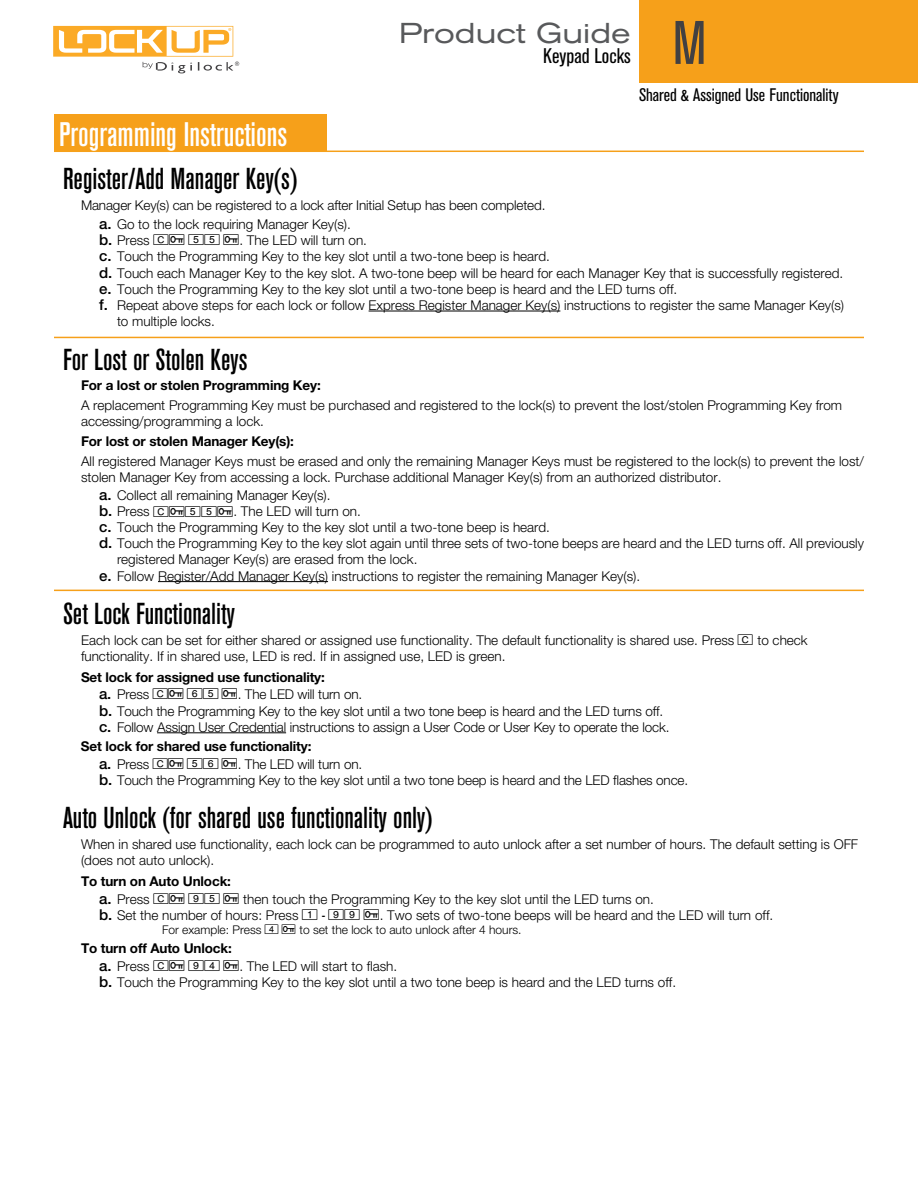
<style>
.page{position:relative;width:918px;height:1188px;background:#fff}
.page>*{position:absolute;margin:0;border:0;box-sizing:border-box;transform-origin:0 0}
.t1{font:500 condensed 33.75px "Akzidenz Grotesk BE";color:#fff}
.t2{font:500 condensed 30px "Akzidenz Grotesk BE";color:#000}
.t3{font:expanded 28.5px "Akzidenz Grotesk BE";color:#58595b}
.t4{font:condensed 21px "Akzidenz Grotesk BE";color:#000}
.t5{font:condensed 18px "Akzidenz Grotesk BE";color:#000}
.t6{font:300 13.5px/16.2px "Helvetica Neue";color:#000}
.t7{font:700 13.5px/17.7px "Helvetica Neue";letter-spacing:-.01em;color:#000}
.t8{font:300 12px "Helvetica Neue";color:#000}
.s1{font-stretch:condensed;font-size:60.75px;color:#414042}
.s2{font-family:"Helvetica Neue LT Std";font-weight:500;font-size:15px}
.s3{font-weight:300}
</style>
<div class="page">
<div style="left:639px;top:0;width:279px;height:83px;background:#f6a01a"></div>
<svg style="left:53px;top:26px;width:186px;height:47px"></svg>
<hr style="left:369px;top:311px;width:191px;height:1px;background:#000">
<hr style="left:54px;top:337px;width:810px;height:1px;background:#f6a01a">
<hr style="left:158px;top:581px;width:170px;height:1px;background:#000">
<hr style="left:54px;top:590px;width:810px;height:1px;background:#f6a01a">
<hr style="left:157px;top:732px;width:129px;height:1px;background:#000">
<hr style="left:54px;top:151px;width:810px;height:1px;background:#f6a01a">
<div style="left:54px;top:115px;width:272px;height:37px;background:#f6a01a"></div>
<h3 class="t3" style="left:399px;top:23px;width:309px">Product Guide <span class="s1">M</span></h3>
<h3 class="t4" style="left:543px;top:48px;width:89px">Keypad Locks</h3>
<h1 class="t1" style="left:59px;top:122px;width:230px">Programming Instructions</h1>
<h3 class="t5" style="left:639px;top:89px;width:201px">Shared &amp; Assigned Use Functionality</h3>
<h2 class="t2" style="left:63px;top:168px;width:236px">Register/Add Manager Key(s)</h2>
<p class="t6" style="left:99px;top:197px;width:448px;line-height:19.2px;text-indent:-18px">Manager Key(s) can be registered to a lock after Initial Setup has been completed. <span class="s2">a.</span> Go to the lock requiring Manager Key(s).</p>
<p class="t6" style="left:99px;top:234px;width:52px"><span class="s2">b.</span> Press</p>
<p class="t6" style="left:239px;top:234px;width:129px">. The LED will turn on.</p>
<p class="t6" style="left:99px;top:250px;width:453px"><span class="s2">c.</span> Touch the Programming Key to the key slot until a two-tone beep is heard.</p>
<p class="t6" style="left:99px;top:266px;width:746px"><span class="s2">d.</span> Touch each Manager Key to the key slot. A two-tone beep will be heard for each Manager Key that is successfully registered.</p>
<p class="t6" style="left:99px;top:282px;width:580px"><span class="s2">e.</span> Touch the Programming Key to the key slot until a two-tone beep is heard and the LED turns off.</p>
<p class="t6" style="left:99px;top:298px;width:747px"><span class="s2">f.</span> Repeat above steps for each lock or follow Express Register Manager Key(s) instructions to register the same Manager Key(s)</p>
<p class="t6" style="left:117px;top:315px;width:99px">to multiple locks.</p>
<h2 class="t2" style="left:63px;top:348px;width:186px">For Lost or Stolen Keys</h2>
<p class="t7" style="left:81px;top:378px;width:241px">For a lost or stolen Programming Key:</p>
<p class="t6" style="left:81px;top:398px;width:763px">A replacement Programming Key must be purchased and registered to the lock(s) to prevent the lost/stolen Programming Key from accessing/programming a lock.</p>
<p class="t7" style="left:81px;top:434px;width:215px">For lost or stolen Manager Key(s):</p>
<p class="t6" style="left:81px;top:454px;width:784px">All registered Manager Keys must be erased and only the remaining Manager Keys must be registered to the lock(s) to prevent the lost/ stolen Manager Key from accessing a lock. Purchase additional Manager Key(s) from an authorized distributor.</p>
<p class="t6" style="left:99px;top:488px;width:233px"><span class="s2">a.</span> Collect all remaining Manager Key(s). <span class="s2">b.</span> Press</p>
<p class="t6" style="left:233px;top:504px;width:129px">. The LED will turn on.</p>
<p class="t6" style="left:99px;top:520px;width:453px"><span class="s2">c.</span> Touch the Programming Key to the key slot until a two-tone beep is heard.</p>
<p class="t6" style="left:99px;top:537px;width:767px"><span class="s2">d.</span> Touch the Programming Key to the key slot again until three sets of two-tone beeps are heard and the LED turns off. All previously</p>
<p class="t6" style="left:117px;top:553px;width:302px">registered Manager Key(s) are erased from the lock.</p>
<p class="t6" style="left:99px;top:569px;width:543px"><span class="s2">e.</span> Follow Register/Add Manager Key(s) instructions to register the remaining Manager Key(s).</p>
<h2 class="t2" style="left:63px;top:603px;width:174px">Set Lock Functionality</h2>
<p class="t6" style="left:81px;top:633px;width:655px">Each lock can be set for either shared or assigned use functionality. The default functionality is shared use. Press</p>
<p class="t6" style="left:757px;top:633px;width:52px">to check</p>
<p class="t6" style="left:81px;top:649px;width:426px">functionality. If in shared use, LED is red. If in assigned use, LED is green.</p>
<p class="t7" style="left:99px;top:669px;width:227px;text-indent:-18px">Set lock for assigned use functionality: <span class="s2">a.</span> <span class="s3">Press</span></p>
<p class="t6" style="left:99px;top:688px;width:572px;text-indent:139px">. The LED will turn on.<br><span class="s2">b.</span> Touch the Programming Key to the key slot until a two tone beep is heard and the LED turns off. <span class="s2">c.</span> Follow Assign User Credential instructions to assign a User Code or User Key to operate the lock.</p>
<p class="t7" style="left:99px;top:739px;width:214px;text-indent:-18px">Set lock for shared use functionality: <span class="s2">a.</span> <span class="s3">Press</span></p>
<p class="t6" style="left:99px;top:757px;width:591px;text-indent:139px">. The LED will turn on.<br><span class="s2">b.</span> Touch the Programming Key to the key slot until a two tone beep is heard and the LED flashes once.</p>
<h2 class="t2" style="left:63px;top:807px;width:371px">Auto Unlock (for shared use functionality only)</h2>
<p class="t6" style="left:81px;top:838px;width:779px">When in shared use functionality, each lock can be programmed to auto unlock after a set number of hours. The default setting is OFF (does not auto unlock).</p>
<p class="t7" style="left:99px;top:874px;width:134px;text-indent:-18px">To turn on Auto Unlock: <span class="s2">a.</span> <span class="s3">Press</span></p>
<p class="t6" style="left:99px;top:892px;width:556px;text-indent:144px">then touch the Programming Key to the key slot until the LED turns on. <span class="s2">b.</span> Set the number of hours: Press</p>
<p class="t6" style="left:380px;top:908px;width:395px">. Two sets of two-tone beeps will be heard and the LED will turn off.</p>
<p class="t8" style="left:162px;top:926px;width:119px">For example: Press ✔</p>
<p class="t8" style="left:299px;top:926px;width:224px">to set the lock to auto unlock after 4 hours.</p>
<p class="t7" style="left:99px;top:941px;width:134px;text-indent:-18px">To turn off Auto Unlock: <span class="s2">a.</span> <span class="s3">Press</span></p>
<p class="t6" style="left:99px;top:960px;width:579px;text-indent:105px">✔ . The LED will start to flash.<br><span class="s2">b.</span> Touch the Programming Key to the key slot until a two tone beep is heard and the LED turns off.</p>
</div>
